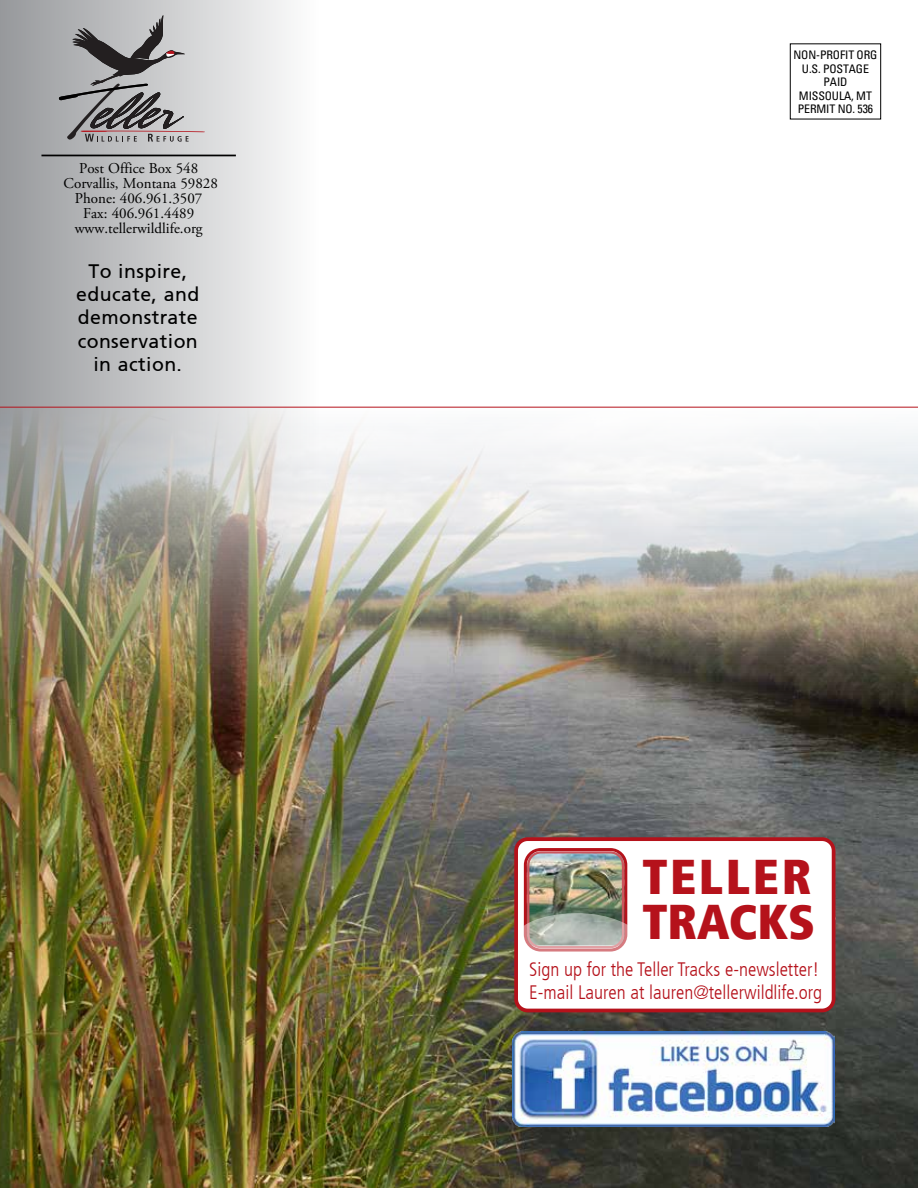
<style>
.page{position:relative;width:918px;height:1188px;background:#fff}
.page>*{position:absolute;margin:0;border:0;box-sizing:border-box;transform-origin:0 0}
.t1{font:900 condensed 48.6px/45.9px "Frutiger LT";letter-spacing:.03em;color:#b5121b}
.t2{font:19.5px/23.4px "Frutiger CE";letter-spacing:.02em;color:#000;text-align:center}
.t3{font:300 condensed 19.35px/23.2px "Frutiger LT";color:#b5121b}
.t4{font:15px/15px "Adobe Garamond Pro";color:#000;text-align:center}
.t5{font:condensed 11.85px/13.5px "Univers";letter-spacing:-.01em;color:#000;text-align:center}
</style>
<div class="page">
<div style="left:0;top:0;width:324px;height:1188px;background:linear-gradient(to right,#96979a,#fff)"></div>
<img style="left:0;top:408px;width:918px;height:780px">
<hr style="left:41px;top:155px;width:195px;height:1px;background:#000">
<svg style="left:59px;top:15px;width:146px;height:127px;background:#a09fa0"></svg>
<div style="left:790px;top:43px;width:91px;height:76px;border:1px solid #000"></div>
<img style="left:513px;top:1031px;width:321px;height:96px">
<hr style="left:0;top:407px;width:918px;height:1px;background:#b5121b">
<div style="left:516px;top:839px;width:318px;height:171px;background:#fff;border-radius:12px"></div>
<div style="left:514px;top:837px;width:321px;height:175px;border:4px solid #b5121b;border-radius:12px"></div>
<div style="left:524px;top:848px;width:103px;height:104px;border:3px solid #b5121b;border-radius:15px"></div>
<img style="left:523px;top:851px;width:105px;height:101px">
<p class="t4" style="left:64px;top:162px;width:156px">Post Office Box 548<br>Corvallis, Montana 59828<br>Phone: 406.961.3507<br>Fax: 406.961.4489 www.tellerwildlife.org</p>
<h2 class="t2" style="left:76px;top:259px;width:124px">To inspire, educate, and demonstrate conservation in action.</h2>
<p class="t5" style="left:794px;top:48px;width:85px">NON-PROFIT ORG<br>U.S. POSTAGE<br>PAID<br>MISSOULA, MT<br>PERMIT NO. 536</p>
<h1 class="t1" style="left:642px;top:853px;width:174px">TELLER<br>TRACKS</h1>
<p class="t3" style="left:529px;top:958px;width:294px">Sign up for the Teller Tracks e-newsletter!<br>E-mail Lauren at lauren@tellerwildlife.org</p>
</div>
